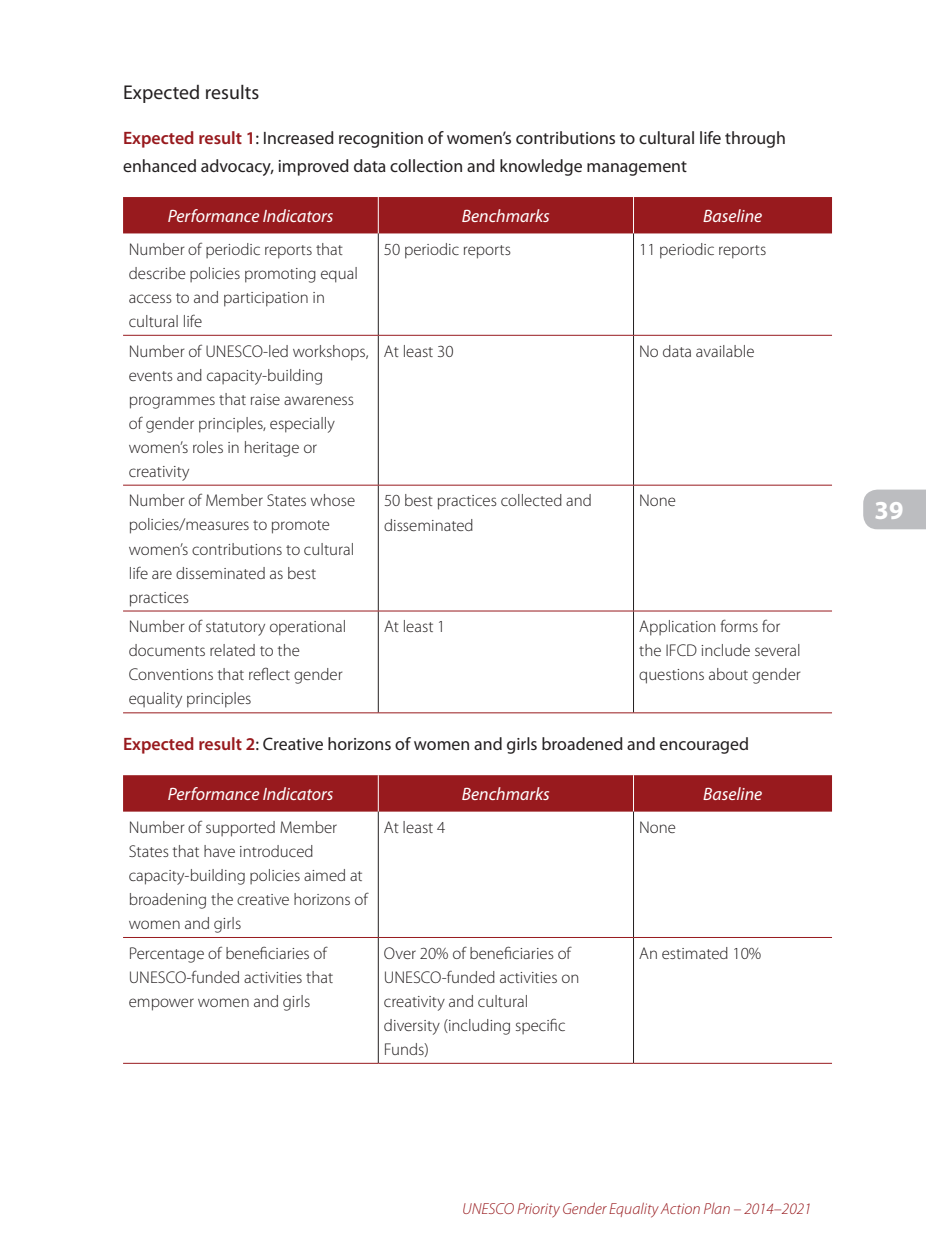
<style>
.page{position:relative;width:926px;height:1248px;background:#fff}
.page>*{position:absolute;margin:0;border:0;box-sizing:border-box;transform-origin:0 0}
.t1{font:700 26px "Myriad Pro";color:#fff}
.t2{font:20px "Myriad Pro";letter-spacing:.005em;color:#231f20}
.t3{font:18px/28px "Myriad Pro";color:#231f20}
.t4{font:italic 18px "Myriad Pro";color:#fff}
.t5{font:300 17px/24px "Myriad Pro";color:#231f20}
.t6{font:italic 300 16px "Myriad Pro";color:#981a1e}
.s1{font-weight:600;color:#981a1e}
</style>
<div class="page">
<div style="left:863px;top:489px;width:63px;height:40px;background:#bcbdc0"></div>
<div style="left:123px;top:197px;width:709px;height:36px;background:#981a1e"></div>
<hr style="left:378px;top:197px;width:1px;height:36px;background:#fff">
<hr style="left:633px;top:197px;width:1px;height:36px;background:#fff">
<hr style="left:378px;top:233px;width:1px;height:102px;background:#231f20">
<hr style="left:633px;top:233px;width:1px;height:102px;background:#231f20">
<hr style="left:378px;top:335px;width:1px;height:150px;background:#231f20">
<hr style="left:633px;top:335px;width:1px;height:150px;background:#231f20">
<hr style="left:378px;top:485px;width:1px;height:125px;background:#231f20">
<hr style="left:633px;top:485px;width:1px;height:125px;background:#231f20">
<hr style="left:378px;top:611px;width:1px;height:101px;background:#231f20">
<hr style="left:633px;top:611px;width:1px;height:101px;background:#231f20">
<hr style="left:123px;top:335px;width:255px;height:1px;background:#981a1e">
<hr style="left:123px;top:484px;width:255px;height:1px;background:#981a1e">
<hr style="left:123px;top:610px;width:255px;height:1px;background:#981a1e">
<hr style="left:123px;top:712px;width:255px;height:1px;background:#981a1e">
<hr style="left:378px;top:335px;width:255px;height:1px;background:#981a1e">
<hr style="left:378px;top:484px;width:255px;height:1px;background:#981a1e">
<hr style="left:378px;top:610px;width:255px;height:1px;background:#981a1e">
<hr style="left:378px;top:712px;width:255px;height:1px;background:#981a1e">
<hr style="left:633px;top:335px;width:199px;height:1px;background:#981a1e">
<hr style="left:633px;top:484px;width:199px;height:1px;background:#981a1e">
<hr style="left:633px;top:610px;width:199px;height:1px;background:#981a1e">
<hr style="left:633px;top:712px;width:199px;height:1px;background:#981a1e">
<div style="left:123px;top:775px;width:709px;height:36px;background:#981a1e"></div>
<hr style="left:378px;top:775px;width:1px;height:36px;background:#fff">
<hr style="left:633px;top:775px;width:1px;height:36px;background:#fff">
<hr style="left:378px;top:811px;width:1px;height:125px;background:#231f20">
<hr style="left:633px;top:811px;width:1px;height:125px;background:#231f20">
<hr style="left:378px;top:937px;width:1px;height:125px;background:#231f20">
<hr style="left:633px;top:937px;width:1px;height:125px;background:#231f20">
<hr style="left:123px;top:936px;width:255px;height:1px;background:#981a1e">
<hr style="left:123px;top:1062px;width:255px;height:1px;background:#981a1e">
<hr style="left:378px;top:936px;width:255px;height:1px;background:#981a1e">
<hr style="left:378px;top:1062px;width:255px;height:1px;background:#981a1e">
<hr style="left:633px;top:936px;width:199px;height:1px;background:#981a1e">
<hr style="left:633px;top:1062px;width:199px;height:1px;background:#981a1e">
<p class="t2" style="left:123px;top:85px;width:138px">Expected results</p>
<p class="t3" style="left:123px;top:125px;width:664px"><span class="s1">Expected result 1</span>: Increased recognition of women’s contributions to cultural life through enhanced advocacy, improved data collection and knowledge management</p>
<p class="t4" style="left:168px;top:205px;width:167px">Performance Indicators</p>
<p class="t4" style="left:462px;top:205px;width:90px">Benchmarks</p>
<p class="t4" style="left:703px;top:205px;width:61px">Baseline</p>
<p class="t5" style="left:129px;top:237px;width:231px">Number of periodic reports that describe policies promoting equal access to and participation in cultural life</p>
<p class="t5" style="left:384px;top:237px;width:129px">50 periodic reports</p>
<p class="t5" style="left:639px;top:237px;width:129px">11 periodic reports</p>
<p class="t5" style="left:129px;top:339px;width:241px">Number of UNESCO-led workshops, events and capacity-building programmes that raise awareness of gender principles, especially women’s roles in heritage or creativity</p>
<p class="t5" style="left:384px;top:339px;width:71px">At least 30</p>
<p class="t5" style="left:639px;top:339px;width:117px">No data available</p>
<p class="t5" style="left:129px;top:488px;width:228px">Number of Member States whose policies/measures to promote women’s contributions to cultural life are disseminated as best practices</p>
<p class="t5" style="left:384px;top:488px;width:210px">50 best practices collected and disseminated</p>
<p class="t5" style="left:639px;top:488px;width:38px">None</p>
<p class="t5" style="left:129px;top:614px;width:219px">Number of statutory operational documents related to the<br>Conventions that reflect gender equality principles</p>
<p class="t5" style="left:384px;top:614px;width:63px">At least 1</p>
<p class="t5" style="left:639px;top:614px;width:163px">Application forms for the IFCD include several questions about gender</p>
<p class="t3" style="left:123px;top:731px;width:627px"><span class="s1">Expected result 2</span>: Creative horizons of women and girls broadened and encouraged</p>
<p class="t4" style="left:168px;top:782px;width:167px">Performance Indicators</p>
<p class="t4" style="left:462px;top:782px;width:90px">Benchmarks</p>
<p class="t4" style="left:703px;top:782px;width:61px">Baseline</p>
<p class="t5" style="left:129px;top:814px;width:241px">Number of supported Member<br>States that have introduced capacity-building policies aimed at broadening the creative horizons of women and girls</p>
<p class="t5" style="left:384px;top:814px;width:63px">At least 4</p>
<p class="t5" style="left:639px;top:814px;width:38px">None</p>
<p class="t5" style="left:129px;top:940px;width:206px">Percentage of beneficiaries of<br>UNESCO-funded activities that empower women and girls</p>
<p class="t5" style="left:384px;top:940px;width:197px">Over 20% of beneficiaries of<br>UNESCO-funded activities on creativity and cultural diversity (including specific<br>Funds)</p>
<p class="t5" style="left:639px;top:940px;width:124px">An estimated 10%</p>
<p class="t6" style="left:462px;top:1198px;width:351px">UNESCO Priority Gender Equality Action Plan – 2014–2021</p>
<h1 class="t1" style="left:874px;top:501px;width:30px">39</h1>
</div>
